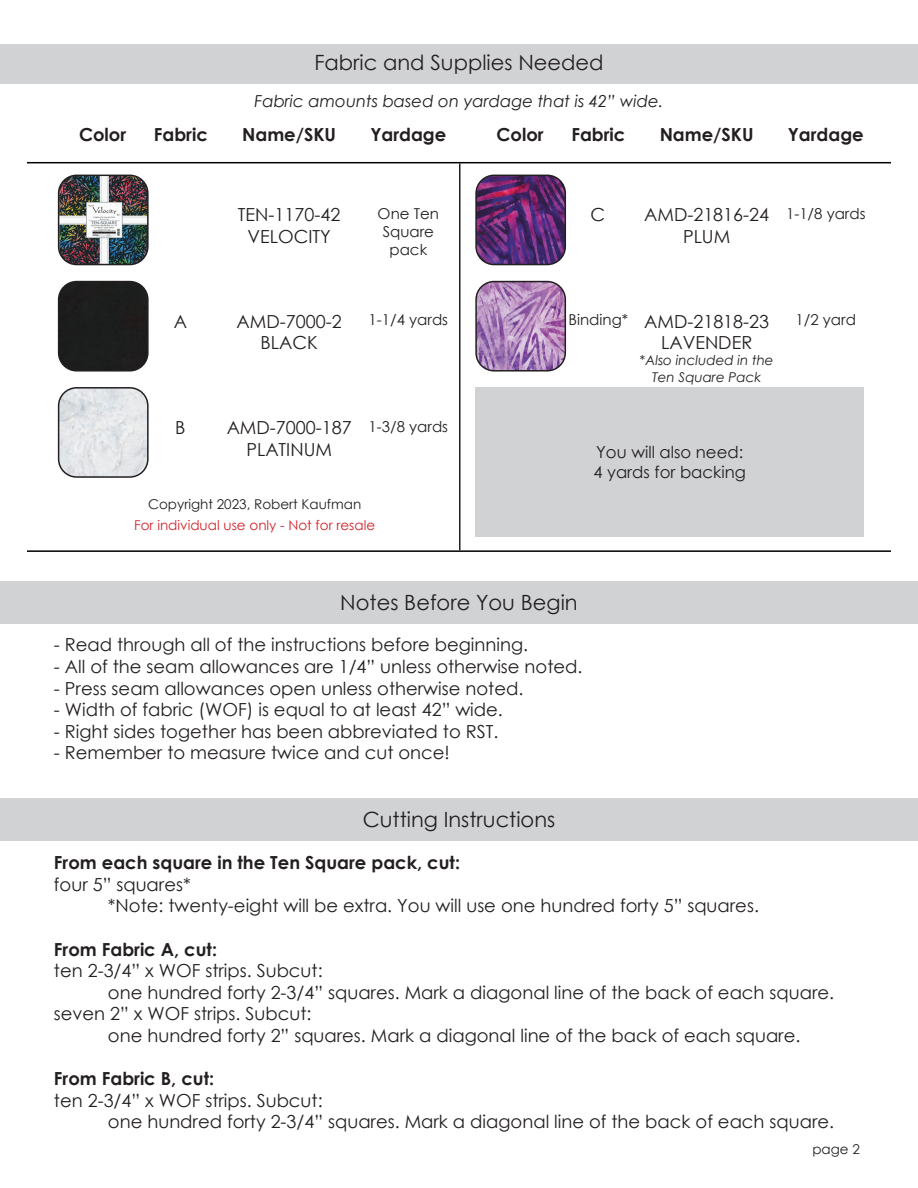
<style>
.page{position:relative;width:918px;height:1188px;background:#fff}
.page>*{position:absolute;margin:0;border:0;box-sizing:border-box;transform-origin:0 0}
.t1{font:21px "Century Gothic";color:#231f20}
.t2{font:18px/21.6px "Century Gothic";color:#231f20;text-align:center}
.t3{font:700 18px "Century Gothic";color:#231f20}
.t4{font:italic 16.5px "Century Gothic";color:#231f20}
.t5{font:16.5px/19.8px "Century Gothic";color:#231f20}
.t6{font:15px/18px "Century Gothic";color:#231f20;text-align:center}
.t7{font:13.5px "Century Gothic";color:#d1232a}
.t8{font:13.5px "Century Gothic";color:#231f20}
.t9{font:italic 13.5px/16.2px "Century Gothic";color:#231f20;text-align:center}
</style>
<div class="page">
<div style="left:0;top:44px;width:918px;height:40px;background:#d1d2d4"></div>
<hr style="left:27px;top:162px;width:864px;height:1px;background:#000">
<hr style="left:27px;top:550px;width:864px;height:2px;background:#000">
<hr style="left:459px;top:163px;width:1px;height:387px;background:#231f20">
<img style="left:59px;top:175px;width:87px;height:90px">
<div style="left:58px;top:175px;width:91px;height:90px;border:2px solid #231f20;border-radius:18px"></div>
<img style="left:478px;top:175px;width:87px;height:90px">
<div style="left:475px;top:175px;width:91px;height:90px;border:2px solid #231f20;border-radius:18px"></div>
<div style="left:59px;top:282px;width:87px;height:87px;background:#1d1d1d"></div>
<div style="left:58px;top:281px;width:91px;height:91px;border:2px solid #231f20;border-radius:18px"></div>
<img style="left:478px;top:282px;width:87px;height:87px">
<div style="left:475px;top:281px;width:91px;height:91px;border:2px solid #231f20;border-radius:18px"></div>
<img style="left:59px;top:388px;width:87px;height:87px">
<div style="left:58px;top:387px;width:91px;height:91px;border:2px solid #231f20;border-radius:18px"></div>
<div style="left:475px;top:387px;width:389px;height:149px;background:#d1d2d4"></div>
<div style="left:0;top:581px;width:918px;height:42px;background:#d1d2d4"></div>
<div style="left:0;top:799px;width:918px;height:42px;background:#d1d2d4"></div>
<p class="t1" style="left:314px;top:47px;width:291px">Fabric and Supplies Needed</p>
<p class="t4" style="left:254px;top:90px;width:411px">Fabric amounts based on yardage that is 42” wide.</p>
<p class="t3" style="left:79px;top:121px;width:49px">Color</p>
<p class="t3" style="left:154px;top:121px;width:55px">Fabric</p>
<p class="t3" style="left:242px;top:121px;width:95px">Name/SKU</p>
<p class="t3" style="left:370px;top:121px;width:77px">Yardage</p>
<p class="t3" style="left:497px;top:121px;width:49px">Color</p>
<p class="t3" style="left:571px;top:121px;width:55px">Fabric</p>
<p class="t3" style="left:660px;top:121px;width:95px">Name/SKU</p>
<p class="t3" style="left:788px;top:121px;width:77px">Yardage</p>
<p class="t2" style="left:174px;top:310px;width:15px">A</p>
<p class="t2" style="left:175px;top:416px;width:12px">B</p>
<p class="t6" style="left:378px;top:205px;width:63px">One Ten<br>Square pack</p>
<p class="t6" style="left:786px;top:205px;width:81px">1-1/8 yards</p>
<p class="t2" style="left:238px;top:204px;width:104px">TEN-1170-42<br>VELOCITY</p>
<p class="t2" style="left:644px;top:204px;width:127px">AMD-21816-24<br>PLUM</p>
<p class="t2" style="left:590px;top:204px;width:16px">C</p>
<p class="t2" style="left:237px;top:310px;width:107px">AMD-7000-2<br>BLACK</p>
<p class="t2" style="left:227px;top:416px;width:127px">AMD-7000-187<br>PLATINUM</p>
<p class="t6" style="left:569px;top:311px;width:61px">Binding*</p>
<p class="t6" style="left:369px;top:311px;width:81px">1-1/4 yards</p>
<p class="t6" style="left:796px;top:311px;width:62px">1/2 yard</p>
<p class="t2" style="left:644px;top:310px;width:127px">AMD-21818-23<br>LAVENDER</p>
<p class="t9" style="left:640px;top:352px;width:136px">*Also included in the<br>Ten Square Pack</p>
<p class="t6" style="left:369px;top:417px;width:81px">1-3/8 yards</p>
<p class="t5" style="left:593px;top:442px;width:154px">You will also need:<br>4 yards for backing</p>
<p class="t8" style="left:148px;top:495px;width:215px">Copyright 2023, Robert Kaufman</p>
<p class="t7" style="left:134px;top:516px;width:243px">For individual use only - Not for resale</p>
<p class="t1" style="left:340px;top:588px;width:239px">Notes Before You Begin</p>
<p class="t2" style="left:54px;top:634px;width:476px">- Read through all of the instructions before beginning.</p>
<p class="t2" style="left:54px;top:655px;width:530px">- All of the seam allowances are 1/4” unless otherwise noted.</p>
<p class="t2" style="left:54px;top:677px;width:471px">- Press seam allowances open unless otherwise noted.</p>
<p class="t2" style="left:54px;top:699px;width:450px">- Width of fabric (WOF) is equal to at least 42” wide.</p>
<p class="t2" style="left:54px;top:720px;width:446px">- Right sides together has been abbreviated to RST.</p>
<p class="t2" style="left:54px;top:742px;width:397px">- Remember to measure twice and cut once!</p>
<p class="t1" style="left:363px;top:805px;width:194px">Cutting Instructions</p>
<p class="t3" style="left:54px;top:849px;width:408px">From each square in the Ten Square pack, cut:</p>
<p class="t2" style="left:108px;top:873px;width:653px;text-align:left;text-indent:-54px">four 5” squares*<br>*Note: twenty-eight will be extra. You will use one hundred forty 5” squares.</p>
<p class="t3" style="left:54px;top:935px;width:165px">From Fabric A, cut:</p>
<p class="t2" style="left:54px;top:960px;width:270px">ten 2-3/4” x WOF strips. Subcut:</p>
<p class="t2" style="left:108px;top:981px;width:728px">one hundred forty 2-3/4” squares. Mark a diagonal line of the back of each square.</p>
<p class="t2" style="left:54px;top:1003px;width:259px">seven 2” x WOF strips. Subcut:</p>
<p class="t2" style="left:108px;top:1024px;width:694px">one hundred forty 2” squares. Mark a diagonal line of the back of each square.</p>
<p class="t3" style="left:54px;top:1065px;width:162px">From Fabric B, cut:</p>
<p class="t2" style="left:108px;top:1089px;width:728px;text-align:left;text-indent:-54px">ten 2-3/4” x WOF strips. Subcut:<br>one hundred forty 2-3/4” squares. Mark a diagonal line of the back of each square.</p>
<p class="t8" style="left:812px;top:1140px;width:49px">page 2</p>
</div>
